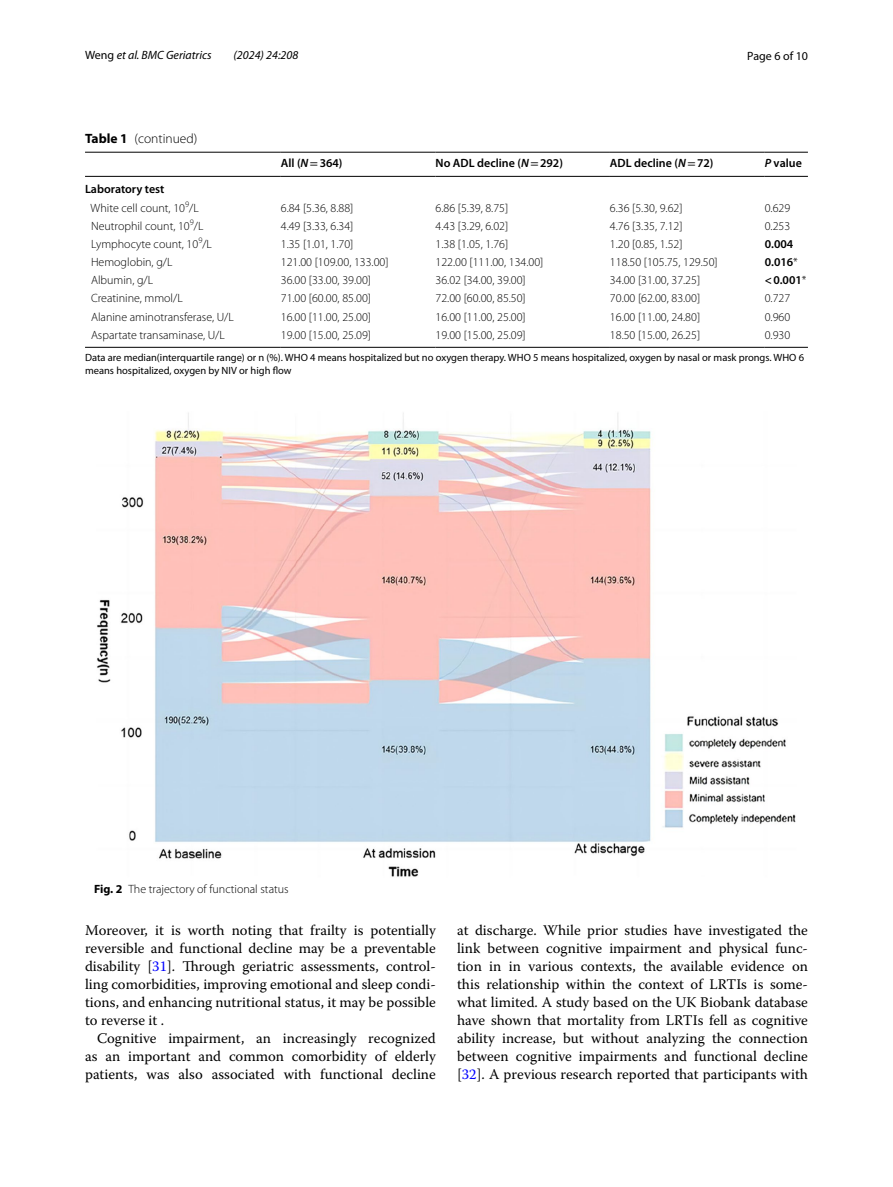
<style>
.page{position:relative;width:893px;height:1187px;background:#fff}
.page>*{position:absolute;margin:0;border:0;box-sizing:border-box;transform-origin:0 0}
.t1{font:14.7px/18px "Warnock Pro";color:#000;text-align:justify}
.t2{font:300 13.5px "Myriad Pro";color:#000}
.t3{font:300 12px/18.1px "Myriad Pro";color:#000}
.t4{font:600 12px "Myriad Pro";color:#000}
.t5{font:italic 12px "Myriad Pro";color:#000}
.t6{font:12px "Myriad Pro";color:#000}
.t7{font:10.5px/12.8px "Myriad Pro";color:#000}
.s1{font-style:normal}
.s2{font-weight:700}
.s3{font-weight:600}
.s4{font-style:italic}
.s5{font-family:"STIX";font-weight:400}
.s6{font-weight:300}
.s7{color:#00f}
</style>
<div class="page">
<hr style="left:85px;top:152px;width:196px;height:1px;background:#000">
<hr style="left:85px;top:176px;width:196px;height:1px;background:#000">
<hr style="left:281px;top:152px;width:155px;height:1px;background:#000">
<hr style="left:281px;top:176px;width:155px;height:1px;background:#000">
<hr style="left:436px;top:152px;width:174px;height:1px;background:#000">
<hr style="left:436px;top:176px;width:174px;height:1px;background:#000">
<hr style="left:610px;top:152px;width:155px;height:1px;background:#000">
<hr style="left:610px;top:176px;width:155px;height:1px;background:#000">
<hr style="left:765px;top:152px;width:43px;height:1px;background:#000">
<hr style="left:765px;top:176px;width:43px;height:1px;background:#000">
<hr style="left:85px;top:347px;width:196px;height:1px;background:#000">
<hr style="left:281px;top:347px;width:155px;height:1px;background:#000">
<hr style="left:436px;top:347px;width:174px;height:1px;background:#000">
<hr style="left:610px;top:347px;width:155px;height:1px;background:#000">
<hr style="left:765px;top:347px;width:43px;height:1px;background:#000">
<img style="left:97px;top:413px;width:699px;height:464px">
<p class="t5" style="left:85px;top:48px;width:128px"><span class="s1">Weng</span> et al. BMC Geriatrics</p>
<p class="t5" style="left:234px;top:48px;width:66px">(2024) 24:208</p>
<p class="t6" style="left:747px;top:48px;width:62px">Page 6 of 10</p>
<p class="t2" style="left:85px;top:131px;width:114px"><span class="s2">Table 1</span> (continued)</p>
<p class="t3" style="left:91px;top:180px;width:110px;text-indent:-6px"><span class="s3">Laboratory test<br></span>White cell count, 10<sup>9</sup>/L</p>
<p class="t4" style="left:281px;top:155px;width:63px">All (<span class="s4">N</span><span class="s5">=</span>364)</p>
<p class="t4" style="left:436px;top:155px;width:129px">No ADL decline (<span class="s4">N</span><span class="s5">=</span>292)</p>
<p class="t4" style="left:610px;top:155px;width:105px">ADL decline (<span class="s4">N</span><span class="s5">=</span>72)</p>
<p class="t4" style="left:765px;top:155px;width:39px"><span class="s4">P</span> value</p>
<p class="t3" style="left:281px;top:199px;width:74px">6.84 [5.36, 8.88]</p>
<p class="t3" style="left:436px;top:199px;width:74px">6.86 [5.39, 8.75]</p>
<p class="t3" style="left:610px;top:199px;width:74px">6.36 [5.30, 9.62]</p>
<p class="t3" style="left:765px;top:199px;width:27px">0.629</p>
<p class="t3" style="left:91px;top:217px;width:114px">Neutrophil count, 10<sup>9</sup>/L</p>
<p class="t3" style="left:281px;top:217px;width:74px">4.49 [3.33, 6.34]</p>
<p class="t3" style="left:436px;top:217px;width:74px">4.43 [3.29, 6.02]</p>
<p class="t3" style="left:610px;top:217px;width:74px">4.76 [3.35, 7.12]</p>
<p class="t3" style="left:765px;top:217px;width:27px">0.253</p>
<p class="t3" style="left:91px;top:235px;width:122px">Lymphocyte count, 10<sup>9</sup>/L</p>
<p class="t3" style="left:281px;top:235px;width:74px">1.35 [1.01, 1.70]</p>
<p class="t3" style="left:436px;top:235px;width:74px">1.38 [1.05, 1.76]</p>
<p class="t3" style="left:610px;top:235px;width:74px">1.20 [0.85, 1.52]</p>
<p class="t4" style="left:765px;top:236px;width:30px">0.004</p>
<p class="t3" style="left:91px;top:253px;width:83px">Hemoglobin, g/L</p>
<p class="t3" style="left:281px;top:253px;width:109px">121.00 [109.00, 133.00]</p>
<p class="t3" style="left:436px;top:253px;width:109px">122.00 [111.00, 134.00]</p>
<p class="t3" style="left:610px;top:253px;width:109px">118.50 [105.75, 129.50]</p>
<p class="t4" style="left:765px;top:254px;width:35px">0.016<span class="s6">*</span></p>
<p class="t3" style="left:91px;top:271px;width:64px">Albumin, g/L</p>
<p class="t3" style="left:281px;top:271px;width:92px">36.00 [33.00, 39.00]</p>
<p class="t3" style="left:436px;top:271px;width:92px">36.02 [34.00, 39.00]</p>
<p class="t3" style="left:610px;top:271px;width:92px">34.00 [31.00, 37.25]</p>
<p class="t4" style="left:765px;top:272px;width:43px">&lt;0.001<span class="s6">*</span></p>
<p class="t3" style="left:91px;top:289px;width:93px">Creatinine, mmol/L</p>
<p class="t3" style="left:281px;top:289px;width:92px">71.00 [60.00, 85.00]</p>
<p class="t3" style="left:436px;top:289px;width:92px">72.00 [60.00, 85.50]</p>
<p class="t3" style="left:610px;top:289px;width:92px">70.00 [62.00, 83.00]</p>
<p class="t3" style="left:765px;top:289px;width:27px">0.727</p>
<p class="t3" style="left:91px;top:307px;width:144px">Alanine aminotransferase, U/L</p>
<p class="t3" style="left:281px;top:307px;width:92px">16.00 [11.00, 25.00]</p>
<p class="t3" style="left:436px;top:307px;width:92px">16.00 [11.00, 25.00]</p>
<p class="t3" style="left:610px;top:307px;width:92px">16.00 [11.00, 24.80]</p>
<p class="t3" style="left:765px;top:307px;width:27px">0.960</p>
<p class="t3" style="left:91px;top:326px;width:135px">Aspartate transaminase, U/L</p>
<p class="t3" style="left:281px;top:326px;width:92px">19.00 [15.00, 25.09]</p>
<p class="t3" style="left:436px;top:326px;width:92px">19.00 [15.00, 25.09]</p>
<p class="t3" style="left:610px;top:326px;width:92px">18.50 [15.00, 26.25]</p>
<p class="t3" style="left:765px;top:326px;width:27px">0.930</p>
<p class="t7" style="left:85px;top:351px;width:721px">Data are median(interquartile range) or n (%). WHO 4 means hospitalized but no oxygen therapy. WHO 5 means hospitalized, oxygen by nasal or mask prongs. WHO 6 means hospitalized, oxygen by NIV or high flow</p>
<p class="t3" style="left:94px;top:879px;width:196px"><span class="s2">Fig. 2</span> The trajectory of functional status</p>
<p class="t1" style="left:85px;top:920px;width:352px">Moreover, it is worth noting that frailty is potentially reversible and functional decline may be a preventable disability [<span class="s7">31</span>]. Through geriatric assessments, control&shy;ling comorbidities, improving emotional and sleep condi&shy;tions, and enhancing nutritional status, it may be possible to reverse it .</p>
<p class="t1" style="left:85px;top:1028px;width:352px;text-indent:12px">Cognitive impairment, an increasingly recognized as an important and common comorbidity of elderly patients, was also associated with functional decline</p>
<p class="t1" style="left:457px;top:920px;width:352px">at discharge. While prior studies have investigated the link between cognitive impairment and physical func&shy;tion in in various contexts, the available evidence on this relationship within the context of LRTIs is some&shy;what limited. A study based on the UK Biobank database have shown that mortality from LRTIs fell as cognitive ability increase, but without analyzing the connection between cognitive impairments and functional decline [<span class="s7">32</span>]. A previous research reported that participants with</p>
</div>
